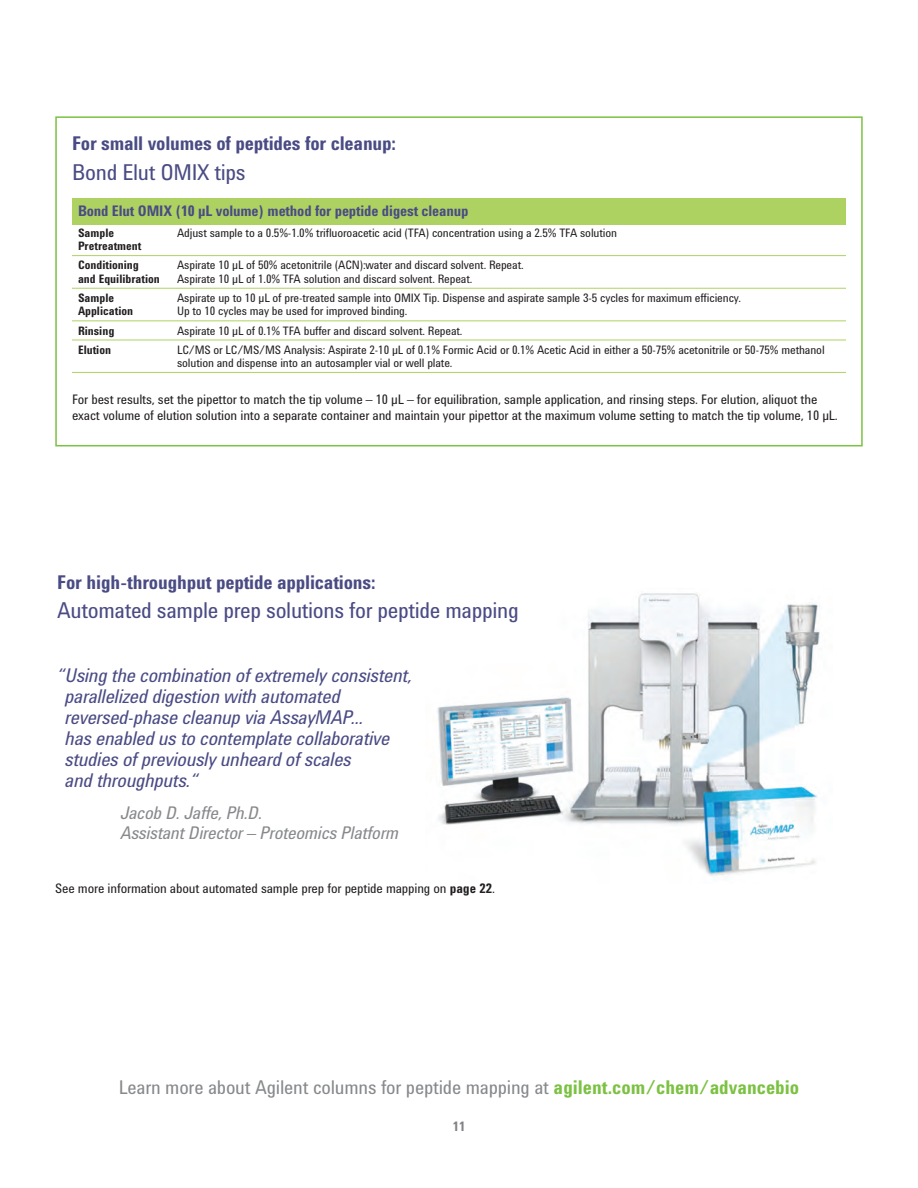
<style>
.page{position:relative;width:918px;height:1188px;background:#fff}
.page>*{position:absolute;margin:0;border:0;box-sizing:border-box;transform-origin:0 0}
.t1{font:22.5px "Agilent Condensed CFF";letter-spacing:-.015em;color:#4a4b84}
.t2{font:italic 19.5px/21px "Agilent Condensed CFF";letter-spacing:-.015em;color:#4a4b84}
.t3{font:19.5px "Agilent Condensed CFF";letter-spacing:-.01em;color:#87898c}
.t4{font:700 19.5px "Agilent Condensed CFF";letter-spacing:-.01em;color:#4a4b84}
.t5{font:italic 18px/19.5px "Agilent Condensed CFF";letter-spacing:-.015em;color:#87898c}
.t6{font:700 15px "Agilent Condensed CFF";letter-spacing:-.01em;color:#4a4b84}
.t7{font:13.5px/16.5px "Agilent Condensed CFF";letter-spacing:-.01em;color:#231f20}
.t8{font:700 13.5px "Agilent Condensed CFF";color:#808285}
.t9{font:12px/13.5px "Agilent Condensed CFF";letter-spacing:-.01em;color:#231f20}
.t10{font:700 12px/13.5px "Agilent Condensed CFF";color:#231f20}
.s1{font-weight:700}
.s2{font-weight:700;color:#7bc142}
</style>
<div class="page">
<img style="left:437px;top:593px;width:383px;height:284px">
<div style="left:55px;top:116px;width:808px;height:330px;border:2px solid #7bc142"></div>
<div style="left:72px;top:198px;width:774px;height:26px;background:#add261"></div>
<hr style="left:72px;top:255px;width:774px;height:1px;background:#add261">
<hr style="left:72px;top:288px;width:774px;height:1px;background:#add261">
<hr style="left:72px;top:321px;width:774px;height:1px;background:#add261">
<hr style="left:72px;top:340px;width:774px;height:1px;background:#add261">
<hr style="left:72px;top:372px;width:774px;height:1px;background:#add261">
<h2 class="t4" style="left:72px;top:137px;width:325px">for small volumes of peptides for cleanup:</h2>
<h1 class="t1" style="left:72px;top:164px;width:175px">Bond Elut OMIX tips</h1>
<p class="t6" style="left:78px;top:206px;width:392px">bond elut omiX (10 µl volume) method for peptide digest cleanup</p>
<p class="t10" style="left:78px;top:227px;width:65px">sample pretreatment</p>
<p class="t9" style="left:177px;top:227px;width:442px">Adjust sample to a 0.5%-1.0% trifluoroacetic acid (TFA) concentration using a 2.5% TFA solution</p>
<p class="t10" style="left:78px;top:259px;width:83px">Conditioning<br>and equilibration</p>
<p class="t9" style="left:177px;top:259px;width:348px">Aspirate 10 µL of 50% acetonitrile (ACN):water and discard solvent. Repeat.<br>Aspirate 10 µL of 1.0% TFA solution and discard solvent. Repeat.</p>
<p class="t10" style="left:78px;top:292px;width:57px">sample application</p>
<p class="t9" style="left:177px;top:292px;width:565px">Aspirate up to 10 µL of pre-treated sample into OMIX Tip. Dispense and aspirate sample 3-5 cycles for maximum efficiency.<br>Up to 10 cycles may be used for improved binding.</p>
<p class="t10" style="left:78px;top:325px;width:38px">rinsing</p>
<p class="t9" style="left:177px;top:325px;width:287px">Aspirate 10 µL of 0.1% TFA buffer and discard solvent. Repeat.</p>
<p class="t10" style="left:78px;top:344px;width:35px">elution</p>
<p class="t9" style="left:177px;top:344px;width:649px">LC/MS or LC/MS/MS Analysis: Aspirate 2-10 µL of 0.1% Formic Acid or 0.1% Acetic Acid in either a 50-75% acetonitrile or 50-75% methanol solution and dispense into an autosampler vial or well plate.</p>
<p class="t7" style="left:72px;top:392px;width:767px">For best results, set the pipettor to match the tip volume – 10 µL – for equilibration, sample application, and rinsing steps. For elution, aliquot the exact volume of elution solution into a separate container and maintain your pipettor at the maximum volume setting to match the tip volume, 10 µL.</p>
<h2 class="t4" style="left:57px;top:575px;width:320px">for high-throughput peptide applications:</h2>
<h1 class="t1" style="left:57px;top:602px;width:463px">Automated sample prep solutions for peptide mapping</h1>
<h2 class="t2" style="left:65px;top:666px;width:348px;text-indent:-8px">“Using the combination of extremely consistent, parallelized digestion with automated reversed-phase cleanup via AssayMAP...<br>has enabled us to contemplate collaborative studies of previously unheard of scales<br>and throughputs.“</h2>
<h3 class="t5" style="left:121px;top:805px;width:280px">Jacob D. Jaffe, Ph.D.<br>Assistant Director – Proteomics Platform</h3>
<p class="t7" style="left:55px;top:881px;width:441px">See more information about automated sample prep for peptide mapping on <span class="s1">page 22</span>.</p>
<h2 class="t3" style="left:119px;top:1080px;width:682px">Learn more about Agilent columns for peptide mapping at <span class="s2">agilent.com/chem/advancebio</span></h2>
<p class="t8" style="left:453px;top:1122px;width:14px">11</p>
</div>
